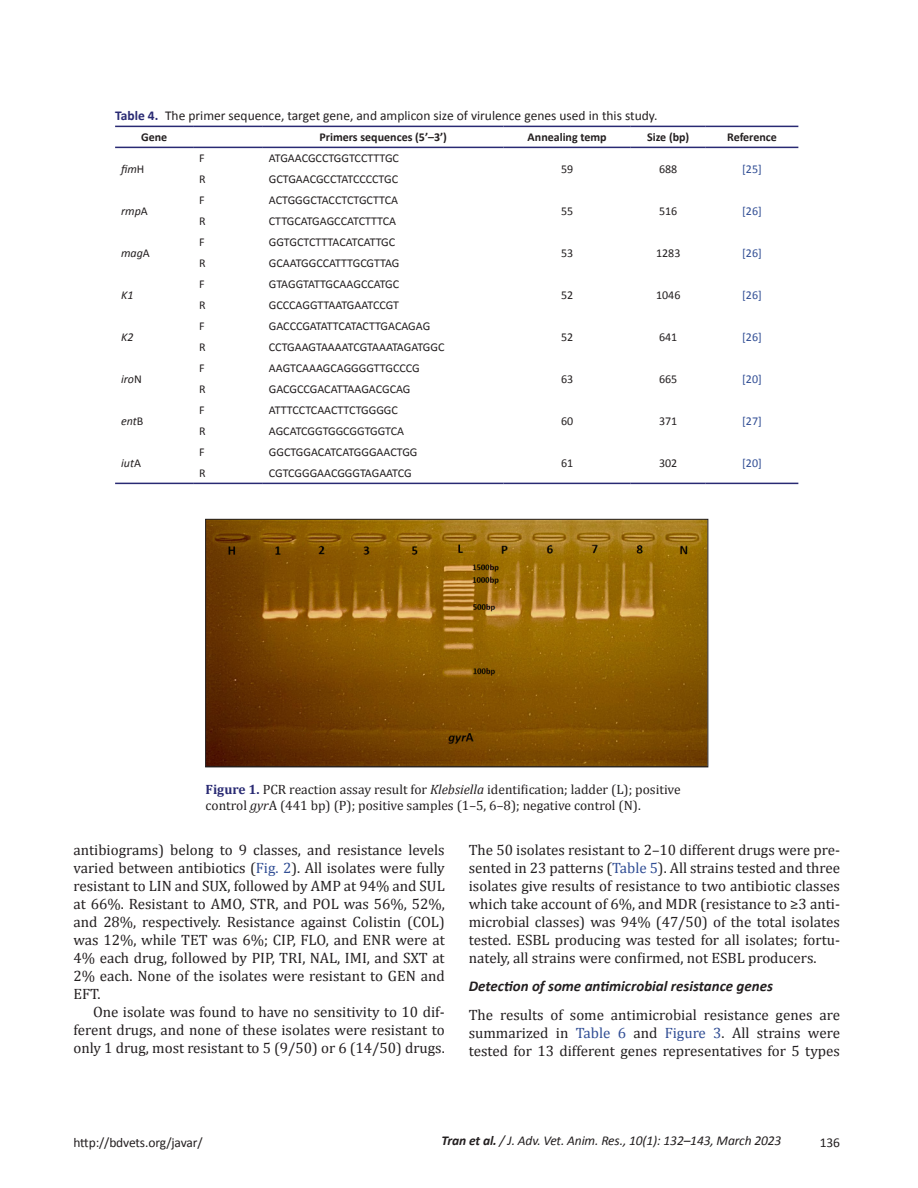
<style>
.page{position:relative;width:918px;height:1188px;background:#fff}
.page>*{position:absolute;margin:0;border:0;box-sizing:border-box;transform-origin:0 0}
.Para_1st{font:15px/18px "Cambria";color:#231f20;text-align:justify}
.Para_Indent{font:15px/18px "Cambria";color:#231f20;text-align:justify}
.Head_B{font:italic 700 15px "Calibri";color:#231f20}
.t1{font:13.5px/16.2px "Cambria";color:#231f20}
.Table_Caption{font:13.5px "Calibri";color:#231f20}
.t2{font:italic 13.5px "Calibri";letter-spacing:-.01em;color:#231f20}
.Table_text{font:12px "Calibri";color:#231f20}
.Table_text-2{font:700 12px "Calibri";color:#231f20}
.Table_text-3{font:12px "Calibri";color:#304d94}
.Table_text-4{font:italic 12px "Calibri";color:#231f20}
.s1{font-weight:700;color:#292a73}
.s2{font-style:normal}
.s3{font-style:italic}
.s4{color:#304d94}
.s5{font-weight:700}
</style>
<div class="page">
<hr style="left:115px;top:126px;width:78px;height:1px;background:#292a73">
<hr style="left:193px;top:126px;width:70px;height:1px;background:#292a73">
<hr style="left:263px;top:126px;width:241px;height:1px;background:#292a73">
<hr style="left:504px;top:126px;width:127px;height:1px;background:#292a73">
<hr style="left:631px;top:126px;width:75px;height:1px;background:#292a73">
<hr style="left:706px;top:126px;width:92px;height:1px;background:#292a73">
<hr style="left:115px;top:147px;width:78px;height:1px;background:#292a73">
<hr style="left:193px;top:147px;width:70px;height:1px;background:#292a73">
<hr style="left:263px;top:147px;width:241px;height:1px;background:#292a73">
<hr style="left:504px;top:147px;width:127px;height:1px;background:#292a73">
<hr style="left:631px;top:147px;width:75px;height:1px;background:#292a73">
<hr style="left:706px;top:147px;width:92px;height:1px;background:#292a73">
<hr style="left:115px;top:483px;width:78px;height:1px;background:#292a73">
<hr style="left:504px;top:483px;width:127px;height:1px;background:#292a73">
<hr style="left:631px;top:483px;width:75px;height:1px;background:#292a73">
<hr style="left:706px;top:483px;width:92px;height:1px;background:#292a73">
<hr style="left:193px;top:483px;width:70px;height:1px;background:#292a73">
<hr style="left:263px;top:483px;width:241px;height:1px;background:#292a73">
<img style="left:207px;top:521px;width:499px;height:244px">
<div style="left:205px;top:519px;width:503px;height:248px;border:1px solid #231f20"></div>
<p class="Table_Caption" style="left:115px;top:107px;width:544px"><span class="s1">Table 4.</span> The primer sequence, target gene, and amplicon size of virulence genes used in this study.</p>
<p class="Table_text-2" style="left:141px;top:130px;width:28px">Gene</p>
<p class="Table_text-2" style="left:319px;top:130px;width:129px">Primers sequences (5’–3’)</p>
<p class="Table_text-2" style="left:528px;top:130px;width:81px">Annealing temp</p>
<p class="Table_text-2" style="left:647px;top:130px;width:44px">Size (bp)</p>
<p class="Table_text-2" style="left:727px;top:130px;width:51px">Reference</p>
<p class="Table_text-4" style="left:121px;top:161px;width:25px">fim<span class="s2">H</span></p>
<p class="Table_text" style="left:199px;top:151px;width:7px">F</p>
<p class="Table_text" style="left:269px;top:151px;width:132px">ATGAACGCCTGGTCCTTTGC</p>
<p class="Table_text" style="left:561px;top:161px;width:14px">59</p>
<p class="Table_text" style="left:659px;top:161px;width:20px">688</p>
<p class="Table_text-3" style="left:742px;top:161px;width:21px">[25]</p>
<p class="Table_text" style="left:199px;top:172px;width:8px">R</p>
<p class="Table_text" style="left:269px;top:172px;width:131px">GCTGAACGCCTATCCCCTGC</p>
<p class="Table_text" style="left:199px;top:193px;width:7px">F</p>
<p class="Table_text" style="left:269px;top:193px;width:131px">ACTGGGCTACCTCTGCTTCA</p>
<p class="Table_text-4" style="left:121px;top:203px;width:28px">rmp<span class="s2">A</span></p>
<p class="Table_text" style="left:199px;top:214px;width:8px">R</p>
<p class="Table_text" style="left:269px;top:214px;width:129px">CTTGCATGAGCCATCTTTCA</p>
<p class="Table_text" style="left:561px;top:203px;width:14px">55</p>
<p class="Table_text" style="left:659px;top:203px;width:20px">516</p>
<p class="Table_text-3" style="left:742px;top:203px;width:21px">[26]</p>
<p class="Table_text" style="left:199px;top:235px;width:7px">F</p>
<p class="Table_text" style="left:269px;top:235px;width:128px">GGTGCTCTTTACATCATTGC</p>
<p class="Table_text-4" style="left:121px;top:245px;width:30px">mag<span class="s2">A</span></p>
<p class="Table_text" style="left:199px;top:256px;width:8px">R</p>
<p class="Table_text" style="left:269px;top:256px;width:132px">GCAATGGCCATTTGCGTTAG</p>
<p class="Table_text" style="left:561px;top:245px;width:14px">53</p>
<p class="Table_text" style="left:656px;top:245px;width:26px">1283</p>
<p class="Table_text-3" style="left:742px;top:245px;width:21px">[26]</p>
<p class="Table_text" style="left:199px;top:277px;width:7px">F</p>
<p class="Table_text" style="left:269px;top:277px;width:132px">GTAGGTATTGCAAGCCATGC</p>
<p class="Table_text-4" style="left:121px;top:287px;width:14px">K1</p>
<p class="Table_text" style="left:199px;top:298px;width:8px">R</p>
<p class="Table_text" style="left:269px;top:298px;width:132px">GCCCAGGTTAATGAATCCGT</p>
<p class="Table_text" style="left:561px;top:287px;width:14px">52</p>
<p class="Table_text" style="left:656px;top:287px;width:26px">1046</p>
<p class="Table_text-3" style="left:742px;top:287px;width:21px">[26]</p>
<p class="Table_text" style="left:199px;top:319px;width:7px">F</p>
<p class="Table_text" style="left:269px;top:319px;width:163px">GACCCGATATTCATACTTGACAGAG</p>
<p class="Table_text-4" style="left:121px;top:329px;width:14px">K2</p>
<p class="Table_text" style="left:199px;top:340px;width:8px">R</p>
<p class="Table_text" style="left:269px;top:340px;width:177px">CCTGAAGTAAAATCGTAAATAGATGGC</p>
<p class="Table_text" style="left:561px;top:329px;width:14px">52</p>
<p class="Table_text" style="left:659px;top:329px;width:20px">641</p>
<p class="Table_text-3" style="left:742px;top:329px;width:21px">[26]</p>
<p class="Table_text" style="left:199px;top:361px;width:7px">F</p>
<p class="Table_text" style="left:269px;top:361px;width:152px">AAGTCAAAGCAGGGGTTGCCCG</p>
<p class="Table_text-4" style="left:121px;top:371px;width:22px">iro<span class="s2">N</span></p>
<p class="Table_text" style="left:199px;top:382px;width:8px">R</p>
<p class="Table_text" style="left:269px;top:382px;width:143px">GACGCCGACATTAAGACGCAG</p>
<p class="Table_text" style="left:561px;top:371px;width:14px">63</p>
<p class="Table_text" style="left:659px;top:371px;width:20px">665</p>
<p class="Table_text-3" style="left:742px;top:371px;width:21px">[20]</p>
<p class="Table_text" style="left:199px;top:403px;width:7px">F</p>
<p class="Table_text" style="left:269px;top:403px;width:130px">ATTTCCTCAACTTCTGGGGC</p>
<p class="Table_text-4" style="left:121px;top:413px;width:24px">ent<span class="s2">B</span></p>
<p class="Table_text" style="left:199px;top:424px;width:8px">R</p>
<p class="Table_text" style="left:269px;top:424px;width:137px">AGCATCGGTGGCGGTGGTCA</p>
<p class="Table_text" style="left:561px;top:413px;width:14px">60</p>
<p class="Table_text" style="left:659px;top:413px;width:20px">371</p>
<p class="Table_text-3" style="left:742px;top:413px;width:21px">[27]</p>
<p class="Table_text" style="left:199px;top:445px;width:7px">F</p>
<p class="Table_text" style="left:269px;top:445px;width:150px">GGCTGGACATCATGGGAACTGG</p>
<p class="Table_text-4" style="left:121px;top:455px;width:21px">iut<span class="s2">A</span></p>
<p class="Table_text" style="left:199px;top:466px;width:8px">R</p>
<p class="Table_text" style="left:269px;top:466px;width:144px">CGTCGGGAACGGGTAGAATCG</p>
<p class="Table_text" style="left:561px;top:455px;width:14px">61</p>
<p class="Table_text" style="left:659px;top:455px;width:20px">302</p>
<p class="Table_text-3" style="left:742px;top:455px;width:21px">[20]</p>
<p class="t1" style="left:206px;top:781px;width:477px"><span class="s1">Figure 1.</span> PCR reaction assay result for <span class="s3">Klebsiella</span> identification; ladder (L); positive control <span class="s3">gyr</span>A (441 bp) (P); positive samples (1–5, 6–8); negative control (N).</p>
<p class="Para_1st" style="left:74px;top:840px;width:373px">antibiograms) belong to 9 classes, and resistance levels varied between antibiotics (<span class="s4">Fig. 2</span>). All isolates were fully resistant to LIN and SUX, followed by AMP at 94% and SUL at 66%. Resistant to AMO, STR, and POL was 56%, 52%, and 28%, respectively. Resistance against Colistin (COL) was 12%, while TET was 6%; CIP, FLO, and ENR were at 4% each drug, followed by PIP, TRI, NAL, IMI, and SXT at 2% each. None of the isolates were resistant to GEN and EFT.</p>
<p class="Para_Indent" style="left:74px;top:1002px;width:373px;text-indent:20px">One isolate was found to have no sensitivity to 10 dif&shy;ferent drugs, and none of these isolates were resistant to only 1 drug, most resistant to 5 (9/50) or 6 (14/50) drugs.</p>
<p class="Para_Indent" style="left:469px;top:840px;width:373px">The 50 isolates resistant to 2–10 different drugs were pre&shy;sented in 23 patterns (<span class="s4">Table 5</span>). All strains tested and three isolates give results of resistance to two antibiotic classes which take account of 6%, and MDR (resistance to ≥3 anti&shy;microbial classes) was 94% (47/50) of the total isolates tested. ESBL producing was tested for all isolates; fortu&shy;nately, all strains were confirmed, not ESBL producers.</p>
<p class="Head_B" style="left:469px;top:977px;width:306px">Detection of some antimicrobial resistance genes</p>
<p class="Para_1st" style="left:469px;top:1005px;width:373px">The results of some antimicrobial resistance genes are summarized in <span class="s4">Table 6</span> and <span class="s4">Figure 3</span>. All strains were tested for 13 different genes representatives for 5 types</p>
<p class="Table_Caption" style="left:74px;top:1134px;width:131px">http://bdvets.org/javar/</p>
<p class="t2" style="left:442px;top:1132px;width:341px"><span class="s5">Tran et al.</span> / J. Adv. Vet. Anim. Res., 10(1): 132–143, March 2023</p>
<p class="Table_Caption" style="left:820px;top:1134px;width:22px">136</p>
</div>
